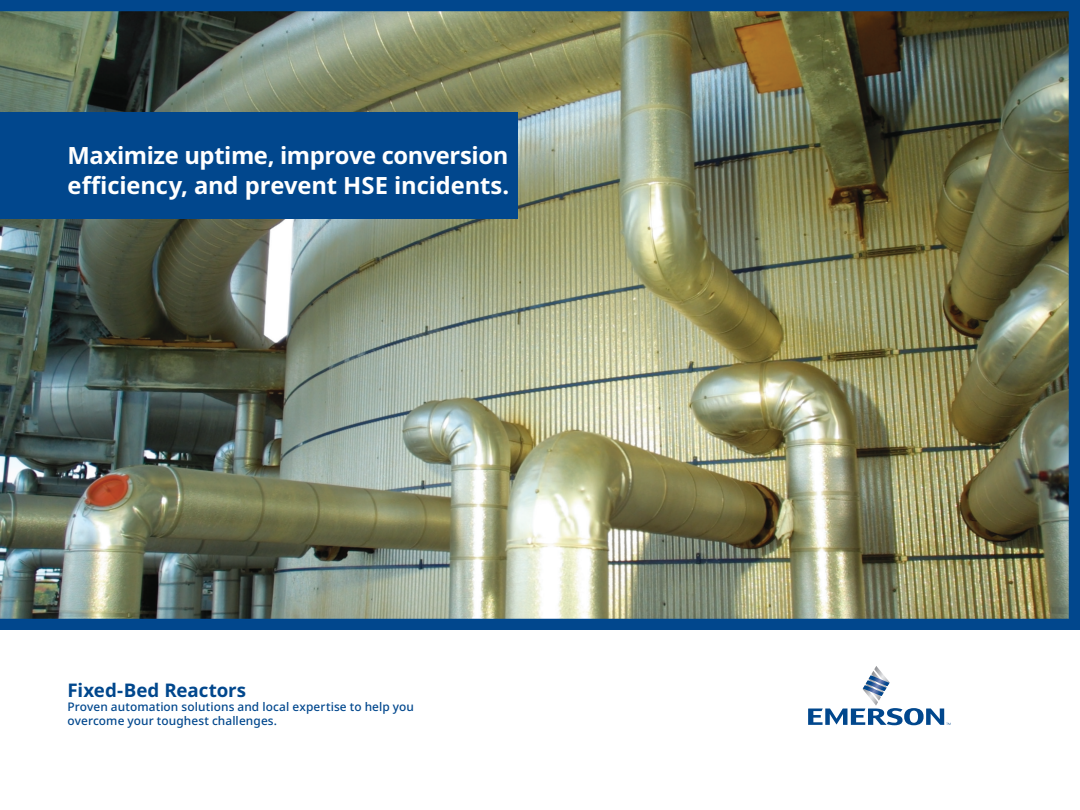
<style>
.page{position:relative;width:1080px;height:810px;background:#fff}
.page>*{position:absolute;margin:0;border:0;box-sizing:border-box;transform-origin:0 0}
.SUBHEAD{font:700 23.75px/30px "Noto Sans";letter-spacing:-.01em;color:#fff}
.SUBHEAD-2{font:700 18.75px "Noto Sans";color:#01478d}
.t1{font:500 11.88px/14.2px "Noto Sans";letter-spacing:.01em;color:#01478d}
</style>
<div class="page">
<img style="left:0;top:0;width:1080px;height:630px">
<div style="left:0;top:112px;width:518px;height:107px;background:#01478d"></div>
<svg style="left:808px;top:666px;width:143px;height:59px"></svg>
<p class="SUBHEAD" style="left:68px;top:140px;width:443px">Maximize uptime, improve conversion efficiency, and prevent HSE incidents.</p>
<p class="SUBHEAD-2" style="left:68px;top:679px;width:180px">Fixed-Bed Reactors</p>
<p class="t1" style="left:68px;top:700px;width:348px">Proven automation solutions and local expertise to help you overcome your toughest challenges.</p>
</div>
